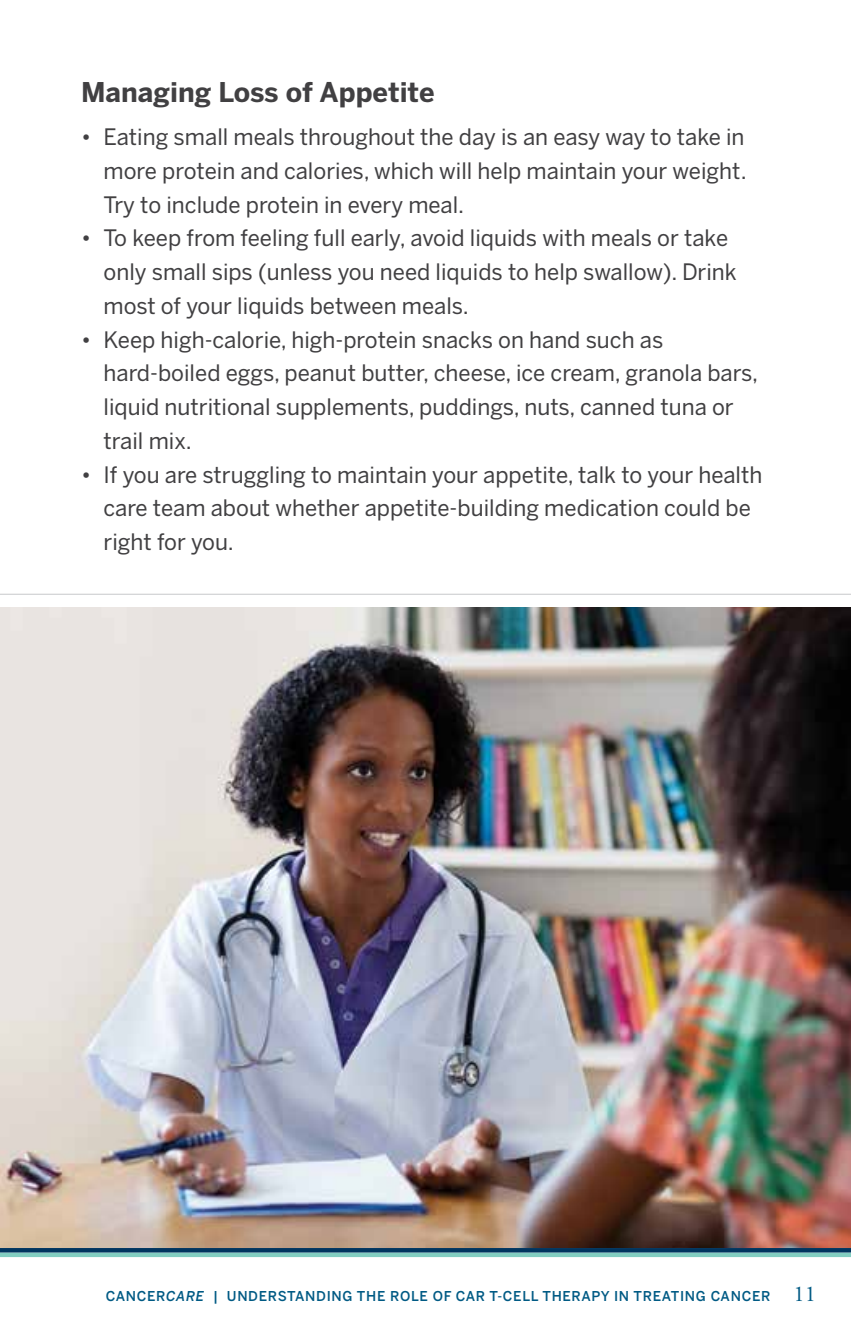
<style>
.page{position:relative;width:851px;height:1337px;background:#fff}
.page>*{position:absolute;margin:0;border:0;box-sizing:border-box;transform-origin:0 0}
.t1{font:700 27px "Benton Sans";color:#414042}
.t2{font:22.5px/33.8px "Benton Sans";color:#414042}
.t3{font:500 13.5px "Benton Sans";letter-spacing:.05em;color:#005a84}
.s1{font-style:italic}
.s2{font-family:"Adobe Garamond Pro";font-weight:400;font-size:22.5px}
</style>
<div class="page">
<div style="left:0;top:1252px;width:850px;height:5px;background:#82cec1"></div>
<hr style="left:0;top:1248px;width:850px;height:4px;background:#00355f">
<img style="left:0;top:607px;width:850px;height:640px">
<hr style="left:0;top:594px;width:850px;height:1px;background:#c7c8ca">
<p class="t1" style="left:81px;top:76px;width:355px">Managing Loss of Appetite</p>
<p class="t2" style="left:103px;top:120px;width:644px;text-align:justify;text-indent:-22px">• Eating small meals throughout the day is an easy way to take in more protein and calories, which will help maintain your weight.<br>Try to include protein in every meal.</p>
<p class="t2" style="left:103px;top:221px;width:634px;text-indent:-22px">• To keep from feeling full early, avoid liquids with meals or take only small sips (unless you need liquids to help swallow). Drink most of your liquids between meals.</p>
<p class="t2" style="left:103px;top:322px;width:656px;text-indent:-22px">• Keep high-calorie, high-protein snacks on hand such as hard-boiled eggs, peanut butter, cheese, ice cream, granola bars, liquid nutritional supplements, puddings, nuts, canned tuna or trail mix.</p>
<p class="t2" style="left:103px;top:457px;width:660px;text-indent:-22px">• If you are struggling to maintain your appetite, talk to your health care team about whether appetite-building medication could be right for you.</p>
<p class="t3" style="left:106px;top:1287px;width:711px">CANCER<span class="s1">CARE</span> | UNDERSTANDING THE ROLE OF CAR T-CELL THERAPY IN TREATING CANCER <span class="s2">11</span></p>
</div>
